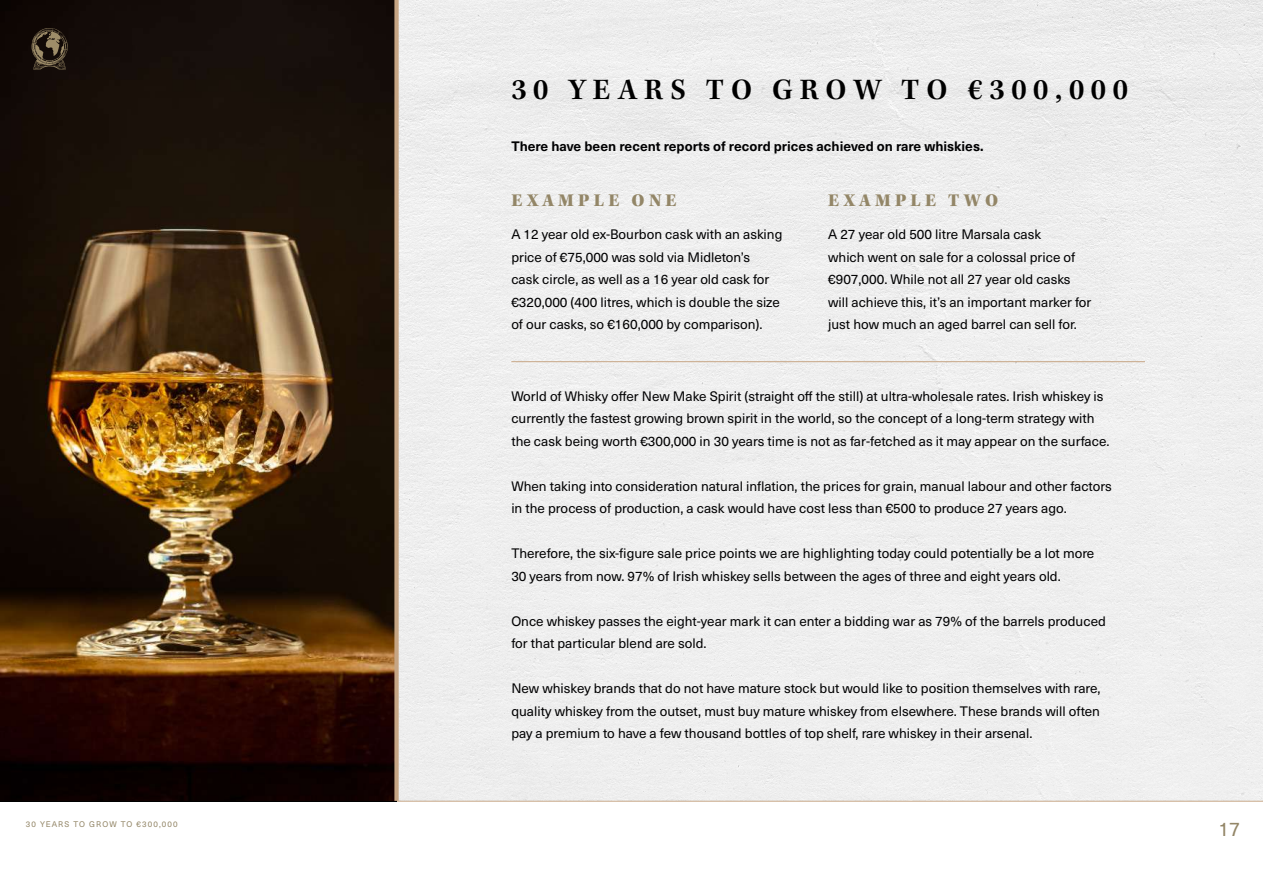
<style>
.page{position:relative;width:1263px;height:893px;background:#fff}
.page>*{position:absolute;margin:0;border:0;box-sizing:border-box;transform-origin:0 0}
.t1{font:600 30.45px "Kepler Std";letter-spacing:.225em;color:#000}
.t2{font:19.5px "Neue Haas Unica W1 G";color:#938667}
.t3{font:900 18.45px "Kepler Std";letter-spacing:.23em;color:#938667}
.t4{font:13.5px/22.5px "Neue Haas Unica W1 G";color:#000001}
.t5{font:700 13.5px "Neue Haas Unica W1 G";color:#000001}
.t6{font:8.1px "Neue Haas Unica W1 G";letter-spacing:.14em;color:#938667}
</style>
<div class="page">
<hr style="left:0;top:801px;width:1263px;height:1px;background:#c6a584">
<div style="left:399px;top:0;width:864px;height:801px;background:#eee"></div>
<img style="left:0;top:0;width:394px;height:801px">
<hr style="left:511px;top:361px;width:634px;height:1px;background:#c6a584">
<div style="left:394px;top:0;width:5px;height:801px;background:#c6a584"></div>
<svg style="left:32px;top:28px;width:36px;height:42px"></svg>
<p class="t6" style="left:26px;top:818px;width:153px">30 YEARS TO GROW TO €300,000</p>
<h1 class="t1" style="left:511px;top:72px;width:618px">30 YEARS TO GROW TO €300,000</h1>
<p class="t5" style="left:511px;top:136px;width:474px">There have been recent reports of record prices achieved on rare whiskies.</p>
<h3 class="t3" style="left:511px;top:190px;width:167px">EXAMPLE ONE</h3>
<h3 class="t3" style="left:828px;top:190px;width:171px">EXAMPLE TWO</h3>
<p class="t4" style="left:511px;top:223px;width:273px">A 12 year old ex-Bourbon cask with an asking price of €75,000 was sold via Midleton’s<br>cask circle, as well as a 16 year old cask for €320,000 (400 litres, which is double the size of our casks, so €160,000 by comparison).</p>
<p class="t4" style="left:828px;top:223px;width:265px">A 27 year old 500 litre Marsala cask<br>which went on sale for a colossal price of €907,000. While not all 27 year old casks will achieve this, it’s an important marker for just how much an aged barrel can sell for.</p>
<p class="t4" style="left:511px;top:384px;width:600px">World of Whisky offer New Make Spirit (straight off the still) at ultra-wholesale rates. Irish whiskey is currently the fastest growing brown spirit in the world, so the concept of a long-term strategy with the cask being worth €300,000 in 30 years time is not as far-fetched as it may appear on the surface.</p>
<p class="t4" style="left:511px;top:474px;width:602px">When taking into consideration natural inflation, the prices for grain, manual labour and other factors in the process of production, a cask would have cost less than €500 to produce 27 years ago.</p>
<p class="t4" style="left:511px;top:541px;width:584px">Therefore, the six-figure sale price points we are highlighting today could potentially be a lot more<br>30 years from now. 97% of Irish whiskey sells between the ages of three and eight years old.</p>
<p class="t4" style="left:511px;top:609px;width:596px">Once whiskey passes the eight-year mark it can enter a bidding war as 79% of the barrels produced for that particular blend are sold.</p>
<p class="t4" style="left:511px;top:676px;width:591px;text-align:justify">New whiskey brands that do not have mature stock but would like to position themselves with rare, quality whiskey from the outset, must buy mature whiskey from elsewhere. These brands will often pay a premium to have a few thousand bottles of top shelf, rare whiskey in their arsenal.</p>
<h2 class="t2" style="left:1218px;top:814px;width:23px">17</h2>
</div>
